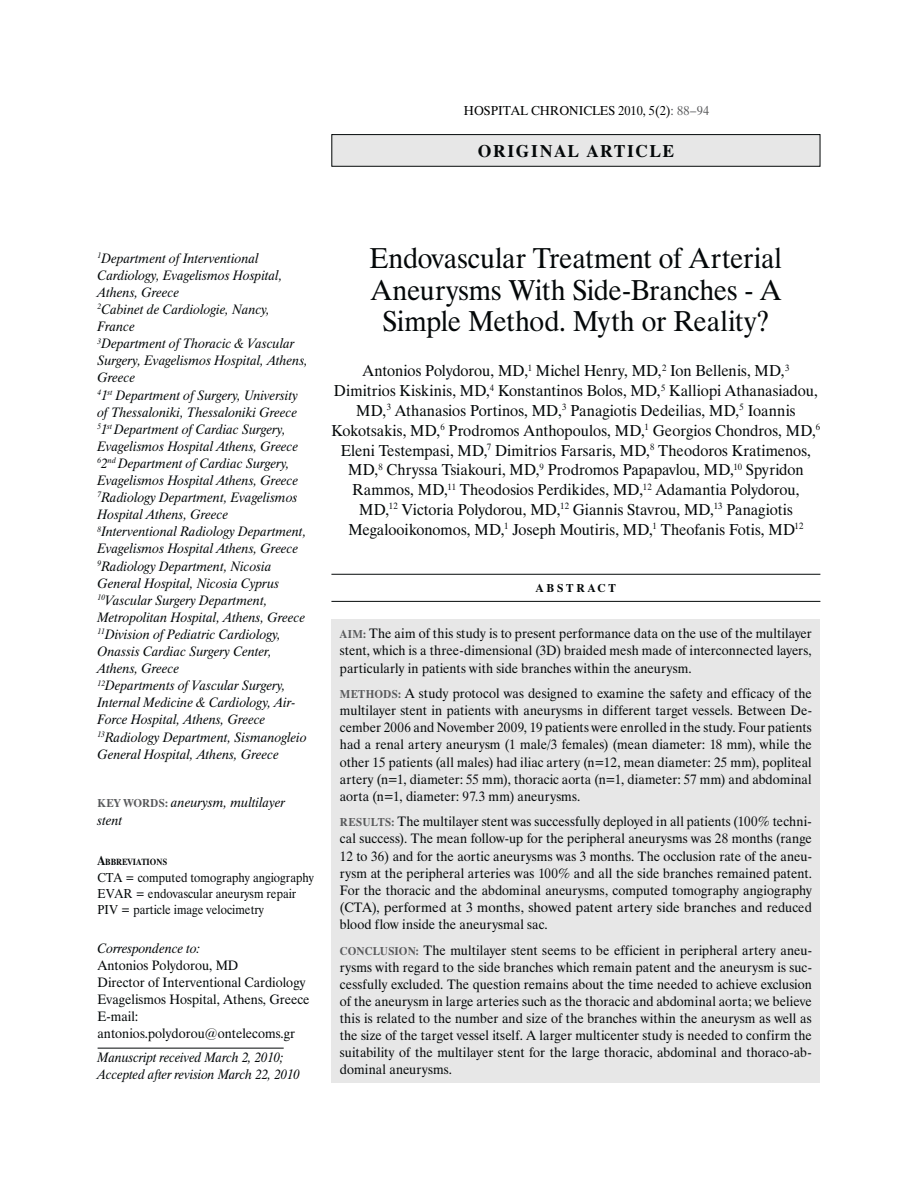
<style>
.page{position:relative;width:918px;height:1188px;background:#fff}
.page>*{position:absolute;margin:0;border:0;box-sizing:border-box;transform-origin:0 0}
.t1{font:30px/31.5px "UB Times";letter-spacing:-.01em;color:#040809;text-align:center;scale:.95 1}
.t2{font:18px "UB Times Bold";letter-spacing:.1em;color:#040809}
.t3{font:16.5px/19.8px "UB Times";color:#040809;text-align:center;scale:.95 1}
.t4{font:14.25px/17.1px "UB Times";color:#040809;text-align:justify;scale:.95 1}
.t5{font:14.25px/17.1px "UB Times Italic";letter-spacing:.01em;color:#040809;scale:.95 1}
.t6{font:14.25px/17.1px "UB Times Italic";letter-spacing:.01em;color:#040809;scale:.93 1}
.t7{font:13.5px/16.2px "UB Times";color:#040809;scale:.9 1}
.t8{font:13.5px "UB Times";color:#010202;scale:.95 1}
.t9{font:12px "UB Times Bold";letter-spacing:.225em;color:#040809}
.t10{font:9.45px "UB Times Bold";color:#040809;scale:.9 1}
.s1{color:#58595b}
.s2{font-family:"UB Times Bold";font-size:12px;color:#58595b}
.s3{font-size:13.5px}
</style>
<div class="page">
<hr style="left:331px;top:574px;width:489px;height:1px;background:#040809">
<hr style="left:331px;top:601px;width:489px;height:1px;background:#040809">
<div style="left:331px;top:619px;width:489px;height:464px;background:#e7e7e7"></div>
<div style="left:332px;top:135px;width:488px;height:31px;background:#e7e7e7"></div>
<div style="left:331px;top:134px;width:489px;height:33px;border:1px solid #040809"></div>
<hr style="left:98px;top:1048px;width:186px;height:1px;background:#040809">
<p class="t8" style="left:464px;top:106px;width:260px">HOSPITAL CHRONICLES 2010, 5(2)<span class="s1">: 88–94</span></p>
<p class="t2" style="left:478px;top:141px;width:198px">ORIGINAL ARTICLE</p>
<p class="t5" style="left:98px;top:251px;width:223px"><sup>1</sup>Department of Interventional<br>Cardiology, Evagelismos Hospital,<br>Athens, Greece<br><sup>2</sup>Cabinet de Cardiologie, Nancy,<br>France<br><sup>3</sup>Department of Thoracic &amp; Vascular<br>Surgery, Evagelismos Hospital, Athens,<br>Greece<br><sup>4</sup>1<sup>st</sup> Department of Surgery, University of Thessaloniki, Thessaloniki Greece<br><sup>5</sup>1<sup>st</sup> Department of Cardiac Surgery,<br>Evagelismos Hospital Athens, Greece<br><sup>6</sup>2<sup>nd</sup> Department of Cardiac Surgery,<br>Evagelismos Hospital Athens, Greece<br><sup>7</sup>Radiology Department, Evagelismos<br>Hospital Athens, Greece<br><sup>8</sup>Interventional Radiology Department,<br>Evagelismos Hospital Athens, Greece<br><sup>9</sup>Radiology Department, Nicosia<br>General Hospital, Nicosia Cyprus<br><sup>10</sup>Vascular Surgery Department,<br>Metropolitan Hospital, Athens, Greece<br><sup>11</sup>Division of Pediatric Cardiology,<br>Onassis Cardiac Surgery Center,<br>Athens, Greece<br><sup>12</sup>Departments of Vascular Surgery,<br>Internal Medicine &amp; Cardiology, Air-<br>Force Hospital, Athens, Greece<br><sup>13</sup>Radiology Department, Sismanogleio<br>General Hospital, Athens, Greece</p>
<p class="t5" style="left:98px;top:795px;width:199px"><span class="s2">KEY WORDS:</span> aneurysm, multilayer stent</p>
<p class="t10" style="left:98px;top:857px;width:79px"><span class="s3">A</span>BBREVIATIONS</p>
<p class="t7" style="left:98px;top:870px;width:242px">CTA = computed tomography angiography<br>EVAR = endovascular aneurysm repair<br>PIV = particle image velocimetry</p>
<p class="t5" style="left:98px;top:941px;width:110px">Correspondence to:</p>
<p class="t4" style="left:98px;top:958px;width:225px;text-align:left">Antonios Polydorou, MD<br>Director of Interventional Cardiology<br>Evagelismos Hospital, Athens, Greece<br>E-mail: antonios.polydorou@ontelecoms.gr</p>
<p class="t6" style="left:98px;top:1050px;width:219px">Manuscript received March 2, 2010;<br>Accepted after revision March 22, 2010</p>
<h1 class="t1" style="left:370px;top:245px;width:436px">Endovascular Treatment of Arterial<br>Aneurysms With Side-Branches - A<br>Simple Method. Myth or Reality?</h1>
<p class="t3" style="left:332px;top:363px;width:516px">Antonios Polydorou, MD,<sup>1</sup> Michel Henry, MD,<sup>2</sup> Ion Bellenis, MD,<sup>3<br></sup>Dimitrios Kiskinis, MD,<sup>4</sup> Konstantinos Bolos, MD,<sup>5</sup> Kalliopi Athanasiadou, MD,<sup>3</sup> Athanasios Portinos, MD,<sup>3</sup> Panagiotis Dedeilias, MD,<sup>5</sup> Ioannis Kokotsakis, MD,<sup>6</sup> Prodromos Anthopoulos, MD,<sup>1</sup> Georgios Chondros, MD,<sup>6<br></sup>Eleni Testempasi, MD,<sup>7</sup> Dimitrios Farsaris, MD,<sup>8</sup> Theodoros Kratimenos, MD,<sup>8</sup> Chryssa Tsiakouri, MD,<sup>9</sup> Prodromos Papapavlou, MD,<sup>10</sup> Spyridon Rammos, MD,<sup>11</sup> Theodosios Perdikides, MD,<sup>12</sup> Adamantia Polydorou, MD,<sup>12</sup> Victoria Polydorou, MD,<sup>12</sup> Giannis Stavrou, MD,<sup>13</sup> Panagiotis Megalooikonomos, MD,<sup>1</sup> Joseph Moutiris, MD,<sup>1</sup> Theofanis Fotis, MD<sup>12</sup></p>
<p class="t9" style="left:536px;top:580px;width:81px">ABSTRACT</p>
<p class="t4" style="left:340px;top:627px;width:498px"><span class="s2">AIM:</span> The aim of this study is to present performance data on the use of the multilayer stent, which is a three-dimensional (3D) braided mesh made of interconnected layers, particularly in patients with side branches within the aneurysm.</p>
<p class="t4" style="left:340px;top:686px;width:498px"><span class="s2">METHODS:</span> A study protocol was designed to examine the safety and efficacy of the multilayer stent in patients with aneurysms in different target vessels. Between De&shy;cember 2006 and November 2009, 19 patients were enrolled in the study. Four patients had a renal artery aneurysm (1 male/3 females) (mean diameter: 18 mm), while the other 15 patients (all males) had iliac artery (n=12, mean diameter: 25 mm), popliteal artery (n=1, diameter: 55 mm), thoracic aorta (n=1, diameter: 57 mm) and abdominal aorta (n=1, diameter: 97.3 mm) aneurysms.</p>
<p class="t4" style="left:340px;top:815px;width:498px"><span class="s2">RESULTS:</span> The multilayer stent was successfully deployed in all patients (100% techni&shy;cal success). The mean follow-up for the peripheral aneurysms was 28 months (range 12 to 36) and for the aortic aneurysms was 3 months. The occlusion rate of the aneu&shy;rysm at the peripheral arteries was 100% and all the side branches remained patent.<br>For the thoracic and the abdominal aneurysms, computed tomography angiography (CTA), performed at 3 months, showed patent artery side branches and reduced blood flow inside the aneurysmal sac.</p>
<p class="t4" style="left:340px;top:943px;width:498px"><span class="s2">CONCLUSION:</span> The multilayer stent seems to be efficient in peripheral artery aneu&shy;rysms with regard to the side branches which remain patent and the aneurysm is suc&shy;cessfully excluded. The question remains about the time needed to achieve exclusion of the aneurysm in large arteries such as the thoracic and abdominal aorta; we believe this is related to the number and size of the branches within the aneurysm as well as the size of the target vessel itself. A larger multicenter study is needed to confirm the suitability of the multilayer stent for the large thoracic, abdominal and thoraco-ab&shy;dominal aneurysms.</p>
</div>
